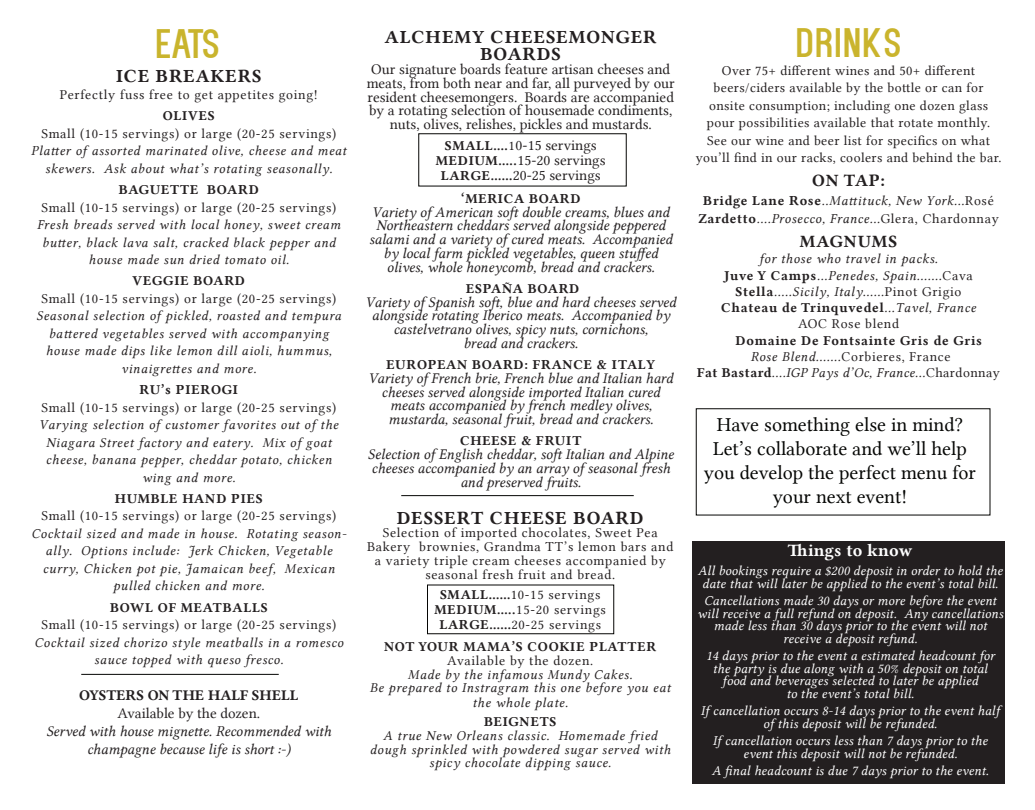
<style>
.page{position:relative;width:1035px;height:810px;background:#fff}
.page>*{position:absolute;margin:0;border:0;box-sizing:border-box;transform-origin:0 0}
.t1{font:41.25px "Kenzo";letter-spacing:.05em;color:#cab42d}
.t2{font:41.25px "Kenzo";color:#c9b42d}
.t3{font:20px/24px "Lin Libertine";color:#040503;text-align:center}
.t4{font:18.75px/17.5px "Lin Libertine B";letter-spacing:.05em;color:#231f20;text-align:center}
.t5{font:17.5px "Lin Libertine B";letter-spacing:.05em;color:#231f20}
.t6{font:17.5px "Lin Libertine B";letter-spacing:.01em;color:#fff}
.t7{font:15px/13.8px "Lin Libertine I";color:#231f20;text-align:center}
.t8{font:15px/13.8px "Lin Libertine";color:#231f20;text-align:center}
.t9{font:15px "Lin Libertine B";color:#231f20}
.t10{font:13.75px/17.5px "Lin Libertine I";letter-spacing:.05em;color:#231f20;text-align:center}
.t11{font:13.75px/12.5px "Lin Libertine I";letter-spacing:.01em;color:#fff;text-align:center}
.t12{font:13.75px/13.8px "Lin Libertine";letter-spacing:.05em;color:#231f20;text-align:center}
.t13{font:13.75px/17.5px "Lin Libertine";letter-spacing:.03em;color:#231f20;text-align:center}
.t14{font:13.75px "Lin Libertine B";letter-spacing:.05em;color:#231f20}
.s1{font-family:"Lin Libertine B";font-size:13.75px}
.s2{font-size:13.75px}
.s3{font-family:"Lin Libertine B"}
.s4{font-family:"Lin Libertine"}
.s5{font-family:"Lin Libertine I"}
</style>
<div class="page">
<hr style="left:81px;top:674px;width:198px;height:1px;background:#040503">
<div style="left:692px;top:541px;width:313px;height:242px;background:#231f20"></div>
<hr style="left:401px;top:495px;width:233px;height:1px;background:#040503">
<h1 class="t2" style="left:156px;top:19px;width:68px">EATS</h1>
<h3 class="t4" style="left:116px;top:66px;width:147px">ICE BREAKERS</h3>
<p class="t12" style="left:60px;top:88px;width:260px">Perfectly fuss free to get appetites going!</p>
<p class="t14" style="left:163px;top:106px;width:53px">OLIVES</p>
<p class="t12" style="left:41px;top:126px;width:296px">Small (10-15 servings) or large (20-25 servings)</p>
<p class="t10" style="left:31px;top:143px;width:317px">Platter of assorted marinated olive, cheese and meat skewers. Ask about what’s rotating seasonally.</p>
<p class="t14" style="left:119px;top:180px;width:141px">BAGUETTE BOARD</p>
<p class="t12" style="left:41px;top:200px;width:296px">Small (10-15 servings) or large (20-25 servings)</p>
<p class="t10" style="left:37px;top:216px;width:305px">Fresh breads served with local honey, sweet cream butter, black lava salt, cracked black pepper and house made sun dried tomato oil.</p>
<p class="t14" style="left:133px;top:271px;width:114px">VEGGIE BOARD</p>
<p class="t12" style="left:41px;top:291px;width:296px">Small (10-15 servings) or large (20-25 servings)</p>
<p class="t10" style="left:36px;top:308px;width:306px">Seasonal selection of pickled, roasted and tempura battered vegetables served with accompanying house made dips like lemon dill aioli, hummus, vinaigrettes and more.</p>
<p class="t14" style="left:140px;top:380px;width:100px">RU’s PIEROGI</p>
<p class="t12" style="left:41px;top:400px;width:296px">Small (10-15 servings) or large (20-25 servings)</p>
<p class="t10" style="left:39px;top:416px;width:301px">Varying selection of customer favorites out of the Niagara Street factory and eatery. Mix of goat cheese, banana pepper, cheddar potato, chicken wing and more.</p>
<p class="t14" style="left:115px;top:489px;width:149px">HUMBLE HAND PIES</p>
<p class="t12" style="left:41px;top:509px;width:296px">Small (10-15 servings) or large (20-25 servings)</p>
<p class="t10" style="left:31px;top:525px;width:317px">Cocktail sized and made in house. Rotating season&shy;ally. Options include: Jerk Chicken, Vegetable curry, Chicken pot pie, Jamaican beef, Mexican pulled chicken and more.</p>
<p class="t14" style="left:110px;top:598px;width:159px">BOWL OF MEATBALLS</p>
<p class="t12" style="left:41px;top:618px;width:296px">Small (10-15 servings) or large (20-25 servings)</p>
<p class="t10" style="left:34px;top:634px;width:310px">Cocktail sized chorizo style meatballs in a romesco sauce topped with queso fresco.</p>
<p class="t9" style="left:79px;top:684px;width:221px">OYSTERS ON THE HALF SHELL</p>
<p class="t8" style="left:118px;top:706px;width:144px">Available by the dozen.</p>
<p class="t7" style="left:47px;top:722px;width:286px;line-height:18px">Served with house mignette. Recommended with champagne because life is short :-)</p>
<h3 class="t4" style="left:385px;top:28px;width:273px">ALCHEMY CHEESEMONGER<br>BOARDS</h3>
<p class="t8" style="left:367px;top:62px;width:310px">Our signature boards feature artisan cheeses and meats, from both near and far, all purveyed by our resident cheesemongers. Boards are accompanied by a rotating selection of housemade condiments, nuts, olives, relishes, pickles and mustards.</p>
<p class="t8" style="left:436px;top:138px;width:171px;line-height:15px"><span class="s1">SMALL….</span><span class="s2">1</span>0-15 servings<br><span class="s1">MEDIUM…..</span>15-20 servings<br><span class="s1">LARGE……</span>20-25 servings</p>
<p class="t14" style="left:461px;top:189px;width:121px">‘MERICA BOARD</p>
<p class="t7" style="left:369px;top:206px;width:305px">Variety of American soft double creams, blues and Northeastern cheddars served alongside peppered salami and a variety of cured meats. Accompanied by local farm pickled vegetables, queen stuffed olives, whole honeycomb, bread and crackers.</p>
<p class="t14" style="left:466px;top:279px;width:115px">ESPANA BOARD</p>
<p class="t7" style="left:365px;top:296px;width:312px">Variety of Spanish soft, blue and hard cheeses served alongside rotating Iberico meats. Accompanied by castelvetrano olives, spicy nuts, cornichons,<br>bread and crackers.</p>
<p class="t14" style="left:387px;top:355px;width:270px">EUROPEAN BOARD: FRANCE &amp; ITALY</p>
<p class="t7" style="left:368px;top:372px;width:306px">Variety of French brie, French blue and Italian hard cheeses served alongside imported Italian cured meats accompanied by french medley olives, mustarda, seasonal fruit, bread and crackers.</p>
<p class="t14" style="left:460px;top:432px;width:123px">CHEESE &amp; FRUIT</p>
<p class="t7" style="left:368px;top:448px;width:307px">Selection of English cheddar, soft Italian and Alpine cheeses accompanied by an array of seasonal fresh and preserved fruits.</p>
<p class="t14" style="left:505px;top:277px;width:6px">˜</p>
<h3 class="t4" style="left:397px;top:508px;width:249px">DESSERT CHEESE BOARD</h3>
<p class="t12" style="left:367px;top:526px;width:308px">Selection of imported chocolates, Sweet Pea Bakery brownies, Grandma TT’s lemon bars and a variety triple cream cheeses accompanied by seasonal fresh fruit and bread.</p>
<p class="t12" style="left:435px;top:587px;width:173px;line-height:15px"><span class="s3">SMALL……</span>10-15 servings<br><span class="s3">MEDIUM…..</span>15-20 servings<br><span class="s3">LARGE……</span>20-25 servings</p>
<p class="t14" style="left:384px;top:637px;width:274px">NOT YOUR MAMA’S COOKIE PLATTER</p>
<p class="t12" style="left:447px;top:653px;width:147px">Available by the dozen.</p>
<p class="t10" style="left:370px;top:668px;width:302px;line-height:13.8px">Made by the infamous Mundy Cakes.<br>Be prepared to Instragram this one before you eat</p>
<p class="t10" style="left:472px;top:695px;width:97px">the whole plate.</p>
<p class="t14" style="left:484px;top:712px;width:74px">BEIGNETS</p>
<p class="t10" style="left:370px;top:729px;width:303px;line-height:13.8px">A true New Orleans classic. Homemade fried dough sprinkled with powdered sugar served with spicy chocolate dipping sauce.</p>
<h1 class="t1" style="left:796px;top:19px;width:106px">DRINKS</h1>
<p class="t13" style="left:696px;top:61px;width:307px">Over 75+ different wines and 50+ different beers/ciders available by the bottle or can for onsite consumption; including one dozen glass pour possibilities available that rotate monthly.<br>See our wine and beer list for specifics on what you’ll find in our racks, coolers and behind the bar.</p>
<p class="t5" style="left:812px;top:168px;width:75px">ON TAP:</p>
<p class="t10" style="left:698px;top:191px;width:302px;line-height:18.8px"><span class="s3">Bridge Lane Rose</span>..Mattituck, New York…<span class="s4">Rosé<br></span><span class="s3">Zardetto</span>….Prosecco, France…<span class="s4">Glera, Chardonnay</span></p>
<p class="t5" style="left:800px;top:229px;width:99px">MAGNUMS</p>
<p class="t10" style="left:724px;top:251px;width:250px;line-height:16.2px">for those who travel in packs.<br><span class="s3">Juve Y Camps</span>…Penedes, Spain…….<span class="s4">Cava<br></span><span class="s3">Stella</span>…..Sicily, Italy……<span class="s4">Pinot Grigio</span></p>
<p class="t14" style="left:721px;top:298px;width:256px">Chateau de Trinquvedel<span class="s5">…Tavel, France</span></p>
<p class="t12" style="left:798px;top:317px;width:102px">AOC Rose blend</p>
<p class="t14" style="left:736px;top:331px;width:248px">Domaine De Fontsainte Gris de Gris</p>
<p class="t12" style="left:751px;top:350px;width:201px"><span class="s5">Rose Blend…….</span>Corbieres, France</p>
<p class="t10" style="left:697px;top:364px;width:304px"><span class="s3">Fat Bastard</span>….IGP Pays d’Oc, France…<span class="s4">Chardonnay</span></p>
<h2 class="t3" style="left:704px;top:413px;width:274px">Have something else in mind?<br>Let’s collaborate and we’ll help you develop the perfect menu for your next event!</h2>
<p class="t6" style="left:788px;top:539px;width:126px">Things to know</p>
<p class="t11" style="left:698px;top:565px;width:306px">All bookings require a $200 deposit in order to hold the date that will later be applied to the event’s total bill.</p>
<p class="t11" style="left:697px;top:595px;width:307px">Cancellations made 30 days or more before the event will receive a full refund on deposit. Any cancellations made less than 30 days prior to the event will not receive a deposit refund.</p>
<p class="t11" style="left:706px;top:650px;width:290px">14 days prior to the event a estimated headcount for the party is due along with a 50% deposit on total food and beverages selected to later be applied<br>to the event’s total bill.</p>
<p class="t11" style="left:701px;top:705px;width:300px">If cancellation occurs 8-14 days prior to the event half of this deposit will be refunded.</p>
<p class="t11" style="left:713px;top:735px;width:276px">If cancellation occurs less than 7 days prior to the event this deposit will not be refunded.</p>
<p class="t11" style="left:712px;top:765px;width:279px">A final headcount is due 7 days prior to the event.</p>
</div>
